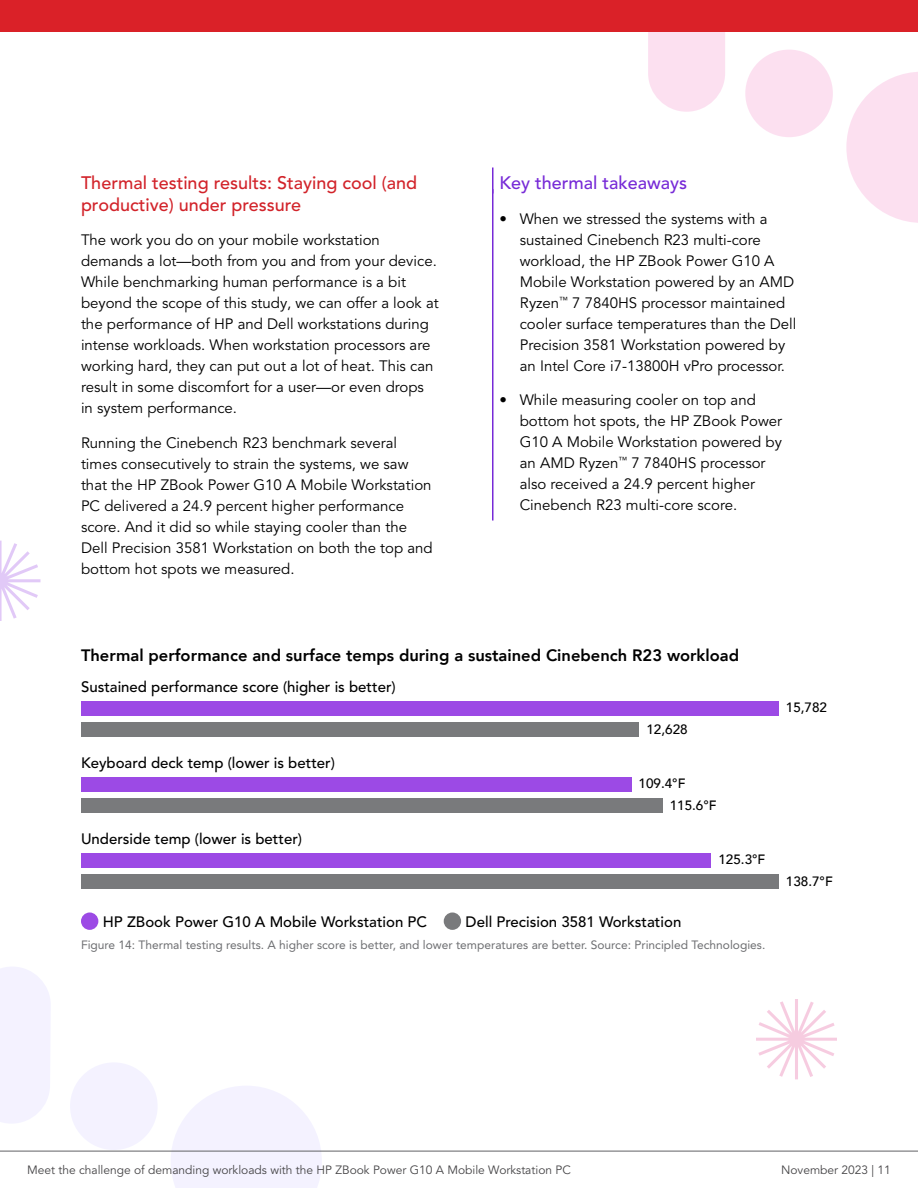
<style>
.page{position:relative;width:918px;height:1188px;background:#fff}
.page>*{position:absolute;margin:0;border:0;box-sizing:border-box;transform-origin:0 0}
.t1{font:500 18px/21.6px "Avenir LT Pro";color:#d2232a}
.t2{font:500 18px "Avenir LT Pro";color:#772ad7}
.t3{font:800 16.5px "Avenir";color:#000}
.t4{font:15px/21px "Avenir LT Pro";color:#000}
.t5{font:500 15px "Avenir LT Pro";color:#000}
.t6{font:500 13.5px/21.8px "Avenir";color:#000}
.t7{font:12px "Avenir LT Pro";color:#6d6e71}
.t8{font:12px "Avenir LT Pro";color:#464547}
</style>
<div class="page">
<svg style="left:846px;top:72px;width:72px;height:151px"></svg>
<div style="left:745px;top:50px;width:88px;height:87px;background:#fce0f0;border-radius:50%"></div>
<svg style="left:648px;top:32px;width:77px;height:80px;background:#fce3f1"></svg>
<svg style="left:0;top:541px;width:41px;height:80px"></svg>
<svg style="left:756px;top:999px;width:81px;height:80px"></svg>
<hr style="left:492px;top:168px;width:2px;height:25px;background:#772ad7">
<hr style="left:492px;top:189px;width:2px;height:332px;background:#772ad7">
<div style="left:81px;top:722px;width:558px;height:15px;background:#797a7c"></div>
<div style="left:81px;top:701px;width:697px;height:14px;background:#9c4ae5"></div>
<div style="left:81px;top:798px;width:581px;height:14px;background:#797a7c"></div>
<div style="left:81px;top:777px;width:550px;height:14px;background:#9c4ae5"></div>
<div style="left:81px;top:874px;width:697px;height:14px;background:#797a7c"></div>
<div style="left:81px;top:853px;width:630px;height:14px;background:#9c4ae5"></div>
<div style="left:81px;top:913px;width:17px;height:17px;background:#9c4ae5;border-radius:50%"></div>
<div style="left:444px;top:913px;width:17px;height:17px;background:#797a7c;border-radius:50%"></div>
<svg style="left:170px;top:1086px;width:152px;height:102px"></svg>
<div style="left:70px;top:1062px;width:88px;height:88px;background:#f4f2ff;border-radius:50%"></div>
<svg style="left:0;top:967px;width:50px;height:156px"></svg>
<hr style="left:0;top:1151px;width:918px;height:1px;background:#616264">
<div style="left:0;top:0;width:918px;height:32px;background:#da2128"></div>
<p class="t1" style="left:81px;top:172px;width:338px">Thermal testing results: Staying cool (and productive) under pressure</p>
<p class="t4" style="left:81px;top:230px;width:359px">The work you do on your mobile workstation demands a lot—both from you and from your device.<br>While benchmarking human performance is a bit beyond the scope of this study, we can offer a look at the performance of HP and Dell workstations during intense workloads. When workstation processors are working hard, they can put out a lot of heat. This can result in some discomfort for a user—or even drops in system performance.</p>
<p class="t4" style="left:81px;top:432px;width:353px">Running the Cinebench R23 benchmark several times consecutively to strain the systems, we saw that the HP ZBook Power G10 A Mobile Workstation PC delivered a 24.9 percent higher performance score. And it did so while staying cooler than the Dell Precision 3581 Workstation on both the top and bottom hot spots we measured.</p>
<p class="t2" style="left:500px;top:172px;width:189px">Key thermal takeaways</p>
<p class="t4" style="left:520px;top:208px;width:278px;text-indent:-20px">• When we stressed the systems with a sustained Cinebench R23 multi-core workload, the HP ZBook Power G10 A Mobile Workstation powered by an AMD Ryzen<sup>™</sup> 7 7840HS processor maintained cooler surface temperatures than the Dell Precision 3581 Workstation powered by an Intel Core i7-13800H vPro processor.</p>
<p class="t4" style="left:520px;top:390px;width:264px;text-indent:-20px">• While measuring cooler on top and bottom hot spots, the HP ZBook Power G10 A Mobile Workstation powered by an AMD Ryzen<sup>™</sup> 7 7840HS processor also received a 24.9 percent higher Cinebench R23 multi-core score.</p>
<p class="t3" style="left:81px;top:642px;width:660px">Thermal performance and surface temps during a sustained Cinebench R23 workload</p>
<p class="t5" style="left:81px;top:678px;width:316px">Sustained performance score (higher is better)</p>
<p class="t5" style="left:81px;top:754px;width:255px">Keyboard deck temp (lower is better)</p>
<p class="t5" style="left:81px;top:830px;width:223px">Underside temp (lower is better)</p>
<p class="t6" style="left:646px;top:717px;width:43px">12,628</p>
<p class="t6" style="left:670px;top:772px;width:48px;text-indent:-31px">109.4°F<br>115.6°F</p>
<p class="t6" style="left:718px;top:847px;width:48px">125.3°F</p>
<p class="t5" style="left:103px;top:912px;width:326px">HP ZBook Power G10 A Mobile Workstation PC</p>
<p class="t5" style="left:466px;top:912px;width:217px">Dell Precision 3581 Workstation</p>
<p class="t7" style="left:81px;top:938px;width:686px">Figure 14: Thermal testing results. A higher score is better, and lower temperatures are better. Source: Principled Technologies.</p>
<p class="t6" style="left:786px;top:696px;width:43px">15,782</p>
<p class="t6" style="left:786px;top:869px;width:48px">138.7°F</p>
<p class="t8" style="left:27px;top:1163px;width:545px">Meet the challenge of demanding workloads with the HP ZBook Power G10 A Mobile Workstation PC</p>
<p class="t8" style="left:781px;top:1163px;width:111px">November 2023 | 11</p>
</div>
